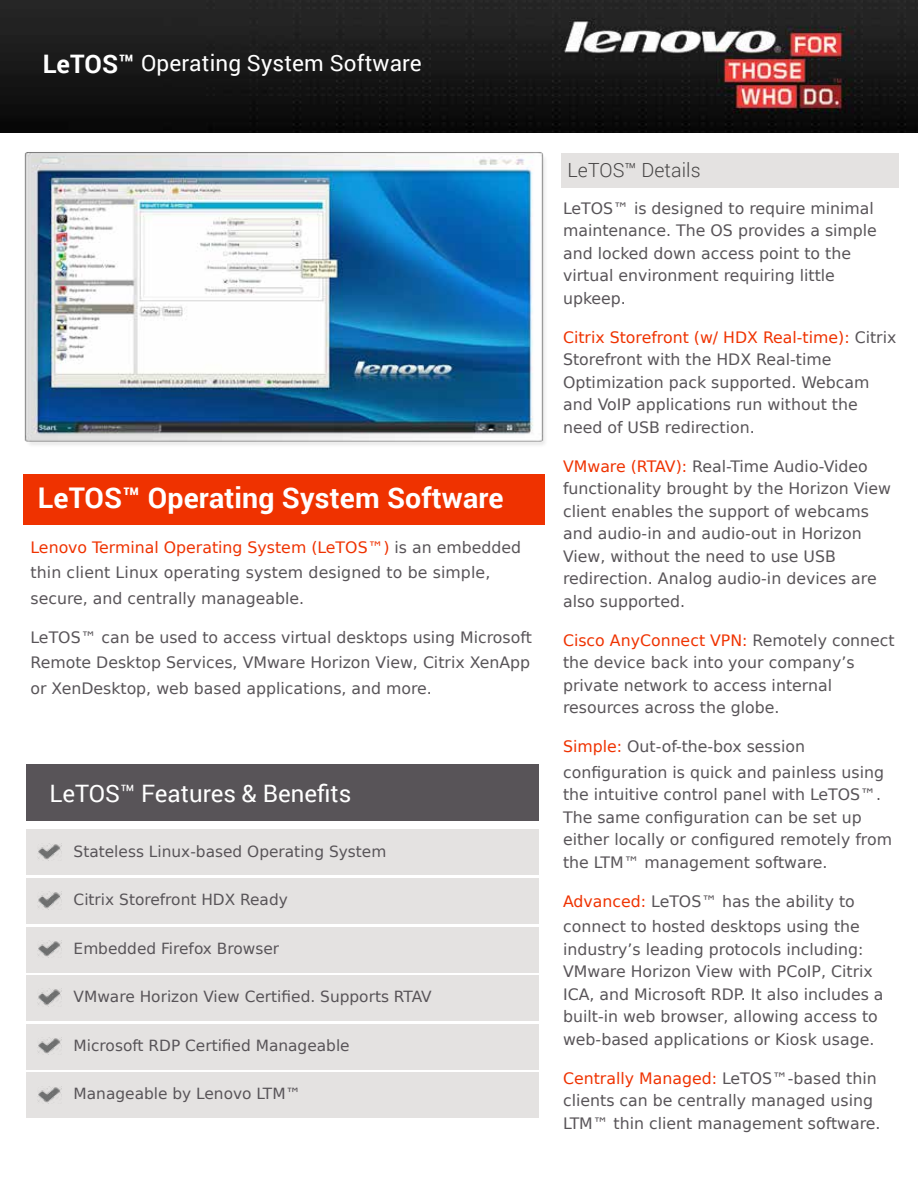
<style>
.page{position:relative;width:918px;height:1188px;background:#fff}
.page>*{position:absolute;margin:0;border:0;box-sizing:border-box;transform-origin:0 0}
.t1{font:700 28.5px "Roboto";letter-spacing:.005em;color:#fff}
.t2{font:24px "Roboto";color:#fff}
.t3{font:22.5px "Roboto";letter-spacing:.005em;color:#fff}
.t4{font:300 19.5px "Roboto";letter-spacing:.005em;color:#484646}
.t5{font:15.75px/22.5px "Bitstream Vera Sans";color:#585458}
.t6{font:15.3px "Bitstream Vera Sans";color:#585458}
.s1{font-weight:700;font-size:25.5px}
.s2{color:#ef3200}
</style>
<div class="page">
<img style="left:0;top:0;width:918px;height:133px">
<div style="left:23px;top:474px;width:522px;height:50px;background:#ef3200"></div>
<div style="left:26px;top:764px;width:513px;height:57px;background:#585458"></div>
<div style="left:26px;top:830px;width:513px;height:45px;background:#e4e2e1"></div>
<div style="left:26px;top:878px;width:513px;height:46px;background:#e4e2e1"></div>
<div style="left:26px;top:927px;width:513px;height:45px;background:#e4e2e1"></div>
<div style="left:26px;top:975px;width:513px;height:46px;background:#e4e2e1"></div>
<div style="left:26px;top:1024px;width:513px;height:45px;background:#e4e2e1"></div>
<div style="left:26px;top:1073px;width:513px;height:45px;background:#e4e2e1"></div>
<img style="left:38px;top:843px;width:24px;height:18px">
<img style="left:38px;top:892px;width:24px;height:17px">
<img style="left:38px;top:940px;width:24px;height:18px">
<img style="left:38px;top:989px;width:24px;height:17px">
<img style="left:38px;top:1037px;width:24px;height:18px">
<img style="left:38px;top:1086px;width:24px;height:17px">
<img style="left:24px;top:152px;width:521px;height:293px">
<div style="left:561px;top:153px;width:337px;height:35px;background:#e4e2e1"></div>
<h3 class="t3" style="left:43px;top:47px;width:381px"><span class="s1">LeTOS™</span> Operating System Software</h3>
<h1 class="t1" style="left:38px;top:478px;width:467px">LeTOS™ Operating System Software</h1>
<p class="t5" style="left:31px;top:534px;width:492px;line-height:25.5px"><span class="s2">Lenovo Terminal Operating System (LeTOS™)</span> is an embedded thin client Linux operating system designed to be simple, secure, and centrally manageable.</p>
<p class="t5" style="left:31px;top:624px;width:503px;line-height:25.5px;text-align:justify">LeTOS™ can be used to access virtual desktops using Microsoft Remote Desktop Services, VMware Horizon View, Citrix XenApp or XenDesktop, web based applications, and more.</p>
<h2 class="t2" style="left:49px;top:777px;width:304px">LeTOS™ Features &amp; Benefits</h2>
<p class="t6" style="left:74px;top:843px;width:314px">Stateless Linux-based Operating System</p>
<p class="t6" style="left:74px;top:891px;width:216px">Citrix Storefront HDX Ready</p>
<p class="t6" style="left:74px;top:940px;width:207px">Embedded Firefox Browser</p>
<p class="t6" style="left:74px;top:988px;width:360px">VMware Horizon View Certified. Supports RTAV</p>
<p class="t6" style="left:74px;top:1037px;width:278px">Microsoft RDP Certified Manageable</p>
<p class="t6" style="left:74px;top:1085px;width:229px">Manageable by Lenovo LTM™</p>
<p class="t4" style="left:568px;top:157px;width:135px">LeTOS™ Details</p>
<p class="t5" style="left:563px;top:197px;width:315px">LeTOS™ is designed to require minimal maintenance. The OS provides a simple and locked down access point to the virtual environment requiring little upkeep.</p>
<p class="t5" style="left:563px;top:326px;width:335px"><span class="s2">Citrix Storefront (w/ HDX Real-time):</span> Citrix Storefront with the HDX Real-time Optimization pack supported. Webcam and VoIP applications run without the need of USB redirection.</p>
<p class="t5" style="left:563px;top:455px;width:329px"><span class="s2">VMware (RTAV):</span> Real-Time Audio-Video functionality brought by the Horizon View client enables the support of webcams and audio-in and audio-out in Horizon View, without the need to use USB redirection. Analog audio-in devices are also supported.</p>
<p class="t5" style="left:563px;top:629px;width:333px"><span class="s2">Cisco AnyConnect VPN:</span> Remotely connect the device back into your company’s private network to access internal resources across the globe.</p>
<p class="t5" style="left:563px;top:734px;width:322px;line-height:25.5px"><span class="s2">Simple:</span> Out-of-the-box session configuration is quick and painless using</p>
<p class="t5" style="left:563px;top:783px;width:330px">the intuitive control panel with LeTOS™.<br>The same configuration can be set up either locally or configured remotely from the LTM™ management software.</p>
<p class="t5" style="left:563px;top:888px;width:298px;line-height:25.5px"><span class="s2">Advanced:</span> LeTOS™ has the ability to connect to hosted desktops using the</p>
<p class="t5" style="left:563px;top:938px;width:322px">industry’s leading protocols including:<br>VMware Horizon View with PCoIP, Citrix ICA, and Microsoft RDP. It also includes a built-in web browser, allowing access to web-based applications or Kiosk usage.</p>
<p class="t5" style="left:563px;top:1067px;width:319px"><span class="s2">Centrally Managed:</span> LeTOS™-based thin clients can be centrally managed using<br>LTM™ thin client management software.</p>
</div>
